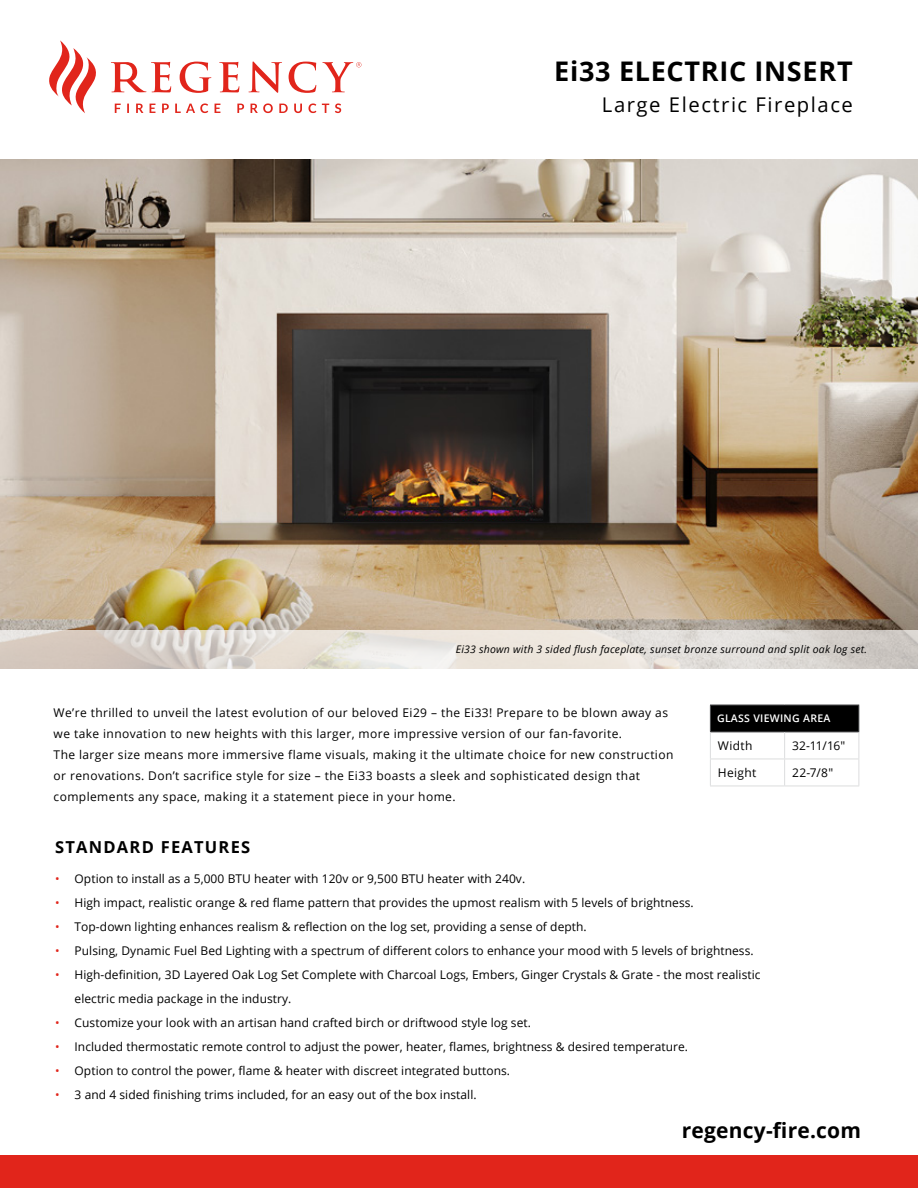
<style>
.page{position:relative;width:918px;height:1188px;background:#fff}
.page>*{position:absolute;margin:0;border:0;box-sizing:border-box;transform-origin:0 0}
.t1{font:700 27px "Open Sans";letter-spacing:.025em;color:#000}
.t2{font:700 21px "Open Sans";letter-spacing:.01em;color:#000}
.t3{font:20.25px "Open Sans";letter-spacing:.075em;color:#000}
.t4{font:700 16.5px "Open Sans";letter-spacing:.075em;color:#000}
.t5{font:12px/24px "Open Sans";letter-spacing:.005em;color:#000}
.t6{font:12px/21px "Open Sans";letter-spacing:.035em;color:#000}
.t7{font:italic 10.5px "Open Sans";letter-spacing:.02em;color:#000}
.t8{font:600 10.5px "Open Sans";letter-spacing:.025em;color:#fff}
.s1{color:#e1251b}
</style>
<div class="page">
<img style="left:0;top:160px;width:918px;height:471px">
<svg style="left:0;top:631px;width:918px;height:38px;background:#e0dad3"></svg>
<svg style="left:115px;top:103px;width:226px;height:10px"></svg>
<svg style="left:49px;top:40px;width:47px;height:73px"></svg>
<svg style="left:289px;top:62px;width:27px;height:31px"></svg>
<svg style="left:249px;top:61px;width:33px;height:32px"></svg>
<svg style="left:219px;top:62px;width:20px;height:30px"></svg>
<svg style="left:180px;top:62px;width:31px;height:31px"></svg>
<svg style="left:111px;top:62px;width:60px;height:30px"></svg>
<svg style="left:322px;top:62px;width:39px;height:30px"></svg>
<div style="left:710px;top:705px;width:149px;height:27px;background:#000"></div>
<hr style="left:710px;top:705px;width:75px;height:1px;background:#58595b">
<hr style="left:785px;top:705px;width:74px;height:1px;background:#58595b">
<hr style="left:710px;top:732px;width:75px;height:1px;background:#58595b">
<hr style="left:785px;top:732px;width:74px;height:1px;background:#58595b">
<hr style="left:710px;top:759px;width:75px;height:1px;background:#dcddde">
<svg style="left:710px;top:705px;width:1px;height:81px"></svg>
<hr style="left:785px;top:759px;width:74px;height:1px;background:#dcddde">
<svg style="left:784px;top:732px;width:1px;height:54px"></svg>
<svg style="left:859px;top:705px;width:1px;height:81px"></svg>
<hr style="left:710px;top:786px;width:75px;height:1px;background:#dcddde">
<hr style="left:785px;top:786px;width:74px;height:1px;background:#dcddde">
<div style="left:0;top:1156px;width:918px;height:32px;background:#e1251b"></div>
<h1 class="t1" style="left:554px;top:52px;width:300px">Ei33 ELECTRIC INSERT</h1>
<h3 class="t3" style="left:602px;top:90px;width:252px">Large Electric Fireplace</h3>
<p class="t7" style="left:456px;top:642px;width:413px">Ei33 shown with 3 sided flush faceplate, sunset bronze surround and split oak log set.</p>
<p class="t6" style="left:54px;top:702px;width:621px">We’re thrilled to unveil the latest evolution of our beloved Ei29 – the Ei33! Prepare to be blown away as we take innovation to new heights with this larger, more impressive version of our fan-favorite.<br>The larger size means more immersive flame visuals, making it the ultimate choice for new construction or renovations. Don’t sacrifice style for size – the Ei33 boasts a sleek and sophisticated design that complements any space, making it a statement piece in your home.</p>
<h3 class="t4" style="left:55px;top:836px;width:197px">STANDARD FEATURES</h3>
<p class="t8" style="left:717px;top:711px;width:115px">GLASS VIEWING AREA</p>
<p class="t5" style="left:718px;top:733px;width:36px">Width</p>
<p class="t5" style="left:792px;top:733px;width:55px">32-11/16"</p>
<p class="t5" style="left:718px;top:760px;width:40px">Height</p>
<p class="t5" style="left:792px;top:760px;width:43px">22-7/8"</p>
<p class="t5" style="left:55px;top:867px;width:472px"><span class="s1">•</span> Option to install as a 5,000 BTU heater with 120v or 9,500 BTU heater with 240v.</p>
<p class="t5" style="left:55px;top:891px;width:640px"><span class="s1">•</span> High impact, realistic orange &amp; red flame pattern that provides the upmost realism with 5 levels of brightness.</p>
<p class="t5" style="left:55px;top:915px;width:533px"><span class="s1">•</span> Top-down lighting enhances realism &amp; reflection on the log set, providing a sense of depth.</p>
<p class="t5" style="left:55px;top:939px;width:700px"><span class="s1">•</span> Pulsing, Dynamic Fuel Bed Lighting with a spectrum of different colors to enhance your mood with 5 levels of brightness.</p>
<p class="t5" style="left:75px;top:963px;width:687px;text-indent:-19px"><span class="s1">•</span> High-definition, 3D Layered Oak Log Set Complete with Charcoal Logs, Embers, Ginger Crystals &amp; Grate - the most realistic electric media package in the industry.</p>
<p class="t5" style="left:55px;top:1011px;width:477px"><span class="s1">•</span> Customize your look with an artisan hand crafted birch or driftwood style log set.</p>
<p class="t5" style="left:55px;top:1035px;width:635px"><span class="s1">•</span> Included thermostatic remote control to adjust the power, heater, flames, brightness &amp; desired temperature.</p>
<p class="t5" style="left:55px;top:1059px;width:456px"><span class="s1">•</span> Option to control the power, flame &amp; heater with discreet integrated buttons.</p>
<p class="t5" style="left:55px;top:1083px;width:423px"><span class="s1">•</span> 3 and 4 sided finishing trims included, for an easy out of the box install.</p>
<h2 class="t2" style="left:682px;top:1116px;width:181px">regency-fire.com</h2>
</div>
